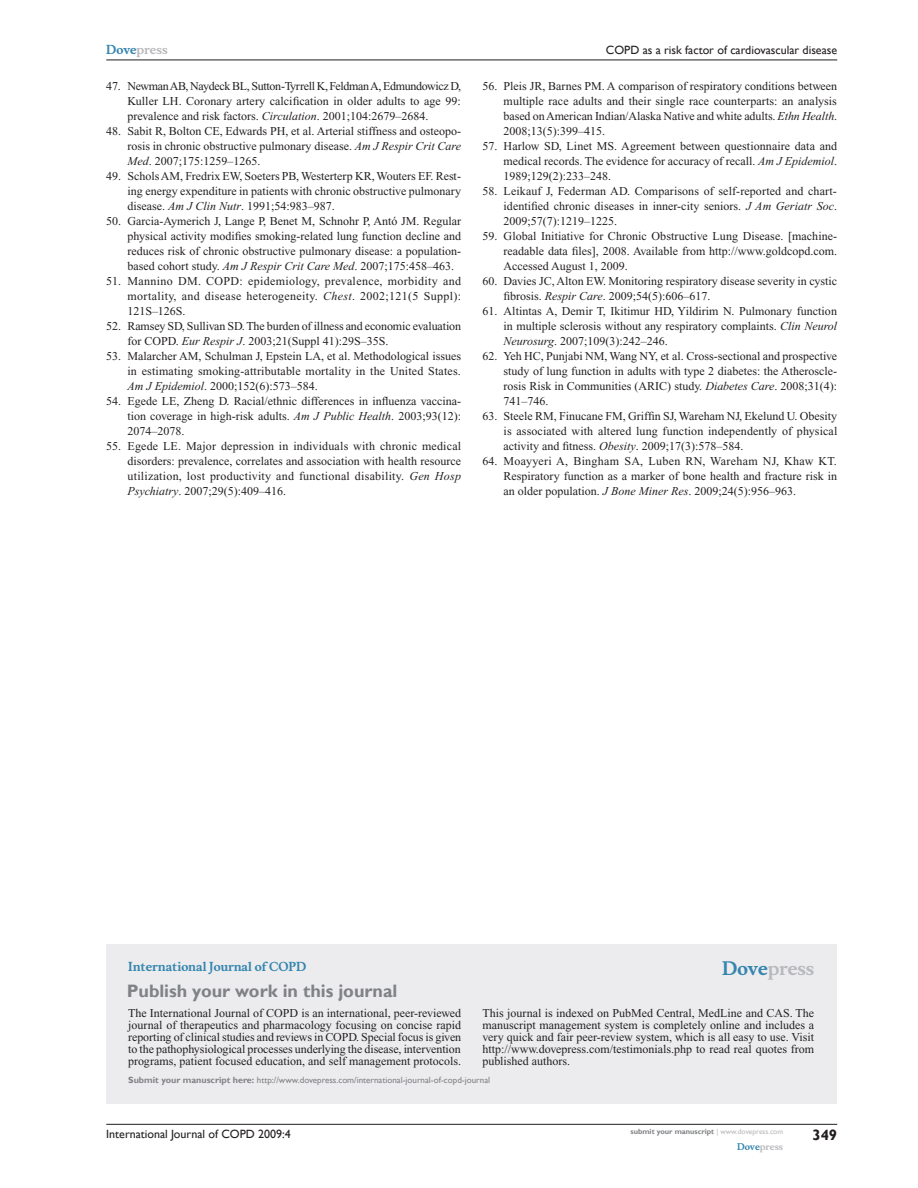
<style>
.page{position:relative;width:918px;height:1188px;background:#fff}
.page>*{position:absolute;margin:0;border:0;box-sizing:border-box;transform-origin:0 0}
.t1{font:700 18px "Gill Sans";color:#808285}
.t2{font:700 18px "Musee";color:#b8b9bc}
.t3{font:700 15px "Gill Sans";color:#231f20}
.t4{font:12px/15px "Times New Roman";color:#231f20;text-align:justify}
.t5{font:12px "Gill Sans";color:#231f20}
.t6{font:700 12px "Musee";color:#3485ae}
.t7{font:700 12px "Musee";color:#b8b9bc}
.t8{font:9px "Gill Sans";color:#808285}
.t9{font:700 9px "Musee";color:#b8b9bc}
.t10{font:700 7.5px "Gill Sans";color:#808285}
.s1{color:#3485ae}
.s2{font-style:italic}
.s3{font-weight:700}
.s4{font-weight:400;color:#b8b9bc}
</style>
<div class="page">
<div style="left:106px;top:944px;width:731px;height:159px;background:#ececee"></div>
<hr style="left:106px;top:1124px;width:731px;height:1px;background:#231f20">
<hr style="left:106px;top:60px;width:731px;height:1px;background:#231f20">
<p class="t7" style="left:106px;top:43px;width:63px"><span class="s1">Dove</span>press</p>
<p class="t5" style="left:606px;top:43px;width:233px">COPD as a risk factor of cardiovascular disease</p>
<p class="t4" style="left:128px;top:79px;width:335px;text-indent:-21px">47. Newman AB, Naydeck BL, Sutton-Tyrrell K, Feldman A, Edmundowicz D, Kuller LH. Coronary artery calcification in older adults to age 99: prevalence and risk factors. <span class="s2">Circulation</span>. 2001;104:2679–2684.</p>
<p class="t4" style="left:128px;top:124px;width:335px;text-indent:-21px">48. Sabit R, Bolton CE, Edwards PH, et al. Arterial stiffness and osteopo&shy;rosis in chronic obstructive pulmonary disease. <span class="s2">Am J Respir Crit Care Med</span>. 2007;175:1259–1265.</p>
<p class="t4" style="left:128px;top:169px;width:335px;text-indent:-21px">49. Schols AM, Fredrix EW, Soeters PB, Westerterp KR, Wouters EF. Rest&shy;ing energy expenditure in patients with chronic obstructive pulmonary disease. <span class="s2">Am J Clin Nutr</span>. 1991;54:983–987.</p>
<p class="t4" style="left:128px;top:214px;width:335px;text-indent:-21px">50. Garcia-Aymerich J, Lange P, Benet M, Schnohr P, Antó JM. Regular physical activity modifies smoking-related lung function decline and reduces risk of chronic obstructive pulmonary disease: a population&shy;based cohort study. <span class="s2">Am J Respir Crit Care Med</span>. 2007;175:458–463.</p>
<p class="t4" style="left:128px;top:274px;width:335px;text-indent:-21px">51. Mannino DM. COPD: epidemiology, prevalence, morbidity and mortality, and disease heterogeneity. <span class="s2">Chest</span>. 2002;121(5 Suppl):<br>121S–126S.</p>
<p class="t4" style="left:128px;top:319px;width:335px;text-indent:-21px">52. Ramsey SD, Sullivan SD. The burden of illness and economic evaluation for COPD. <span class="s2">Eur Respir J</span>. 2003;21(Suppl 41):29S–35S.</p>
<p class="t4" style="left:128px;top:349px;width:335px;text-indent:-21px">53. Malarcher AM, Schulman J, Epstein LA, et al. Methodological issues in estimating smoking-attributable mortality in the United States.<br><span class="s2">Am J Epidemiol</span>. 2000;152(6):573–584.</p>
<p class="t4" style="left:128px;top:394px;width:335px;text-indent:-21px">54. Egede LE, Zheng D. Racial/ethnic differences in influenza vaccina&shy;tion coverage in high-risk adults. <span class="s2">Am J Public Health</span>. 2003;93(12):<br>2074–2078.</p>
<p class="t4" style="left:128px;top:439px;width:335px;text-indent:-21px">55. Egede LE. Major depression in individuals with chronic medical disorders: prevalence, correlates and association with health resource utilization, lost productivity and functional disability. <span class="s2">Gen Hosp Psychiatry</span>. 2007;29(5):409–416.</p>
<p class="t4" style="left:504px;top:79px;width:335px;text-indent:-21px">56. Pleis JR, Barnes PM. A comparison of respiratory conditions between multiple race adults and their single race counterparts: an analysis based on American Indian/Alaska Native and white adults. <span class="s2">Ethn Health</span>.<br>2008;13(5):399–415.</p>
<p class="t4" style="left:504px;top:139px;width:335px;text-indent:-21px">57. Harlow SD, Linet MS. Agreement between questionnaire data and medical records. The evidence for accuracy of recall. <span class="s2">Am J Epidemiol</span>.<br>1989;129(2):233–248.</p>
<p class="t4" style="left:504px;top:184px;width:335px;text-indent:-21px">58. Leikauf J, Federman AD. Comparisons of self-reported and chart&shy;identified chronic diseases in inner-city seniors. <span class="s2">J Am Geriatr Soc</span>.<br>2009;57(7):1219–1225.</p>
<p class="t4" style="left:504px;top:229px;width:335px;text-indent:-21px">59. Global Initiative for Chronic Obstructive Lung Disease. [machine&shy;readable data files], 2008. Available from http://www.goldcopd.com.<br>Accessed August 1, 2009.</p>
<p class="t4" style="left:504px;top:274px;width:335px;text-indent:-21px">60. Davies JC, Alton EW. Monitoring respiratory disease severity in cystic fibrosis. <span class="s2">Respir Care</span>. 2009;54(5):606–617.</p>
<p class="t4" style="left:504px;top:304px;width:335px;text-indent:-21px">61. Altintas A, Demir T, Ikitimur HD, Yildirim N. Pulmonary function in multiple sclerosis without any respiratory complaints. <span class="s2">Clin Neurol Neurosurg</span>. 2007;109(3):242–246.</p>
<p class="t4" style="left:504px;top:349px;width:335px;text-indent:-21px">62. Yeh HC, Punjabi NM, Wang NY, et al. Cross-sectional and prospective study of lung function in adults with type 2 diabetes: the Atheroscle&shy;rosis Risk in Communities (ARIC) study. <span class="s2">Diabetes Care</span>. 2008;31(4):<br>741–746.</p>
<p class="t4" style="left:504px;top:409px;width:335px;text-indent:-21px">63. Steele RM, Finucane FM, Griffin SJ, Wareham NJ, Ekelund U. Obesity is associated with altered lung function independently of physical activity and fitness. <span class="s2">Obesity</span>. 2009;17(3):578–584.</p>
<p class="t4" style="left:504px;top:454px;width:335px;text-indent:-21px">64. Moayyeri A, Bingham SA, Luben RN, Wareham NJ, Khaw KT.<br>Respiratory function as a marker of bone health and fracture risk in an older population. <span class="s2">J Bone Miner Res</span>. 2009;24(5):956–963.</p>
<p class="t6" style="left:128px;top:959px;width:180px">International Journal of COPD</p>
<h1 class="t1" style="left:127px;top:980px;width:272px">Publish your work in this journal</h1>
<h1 class="t2" style="left:722px;top:958px;width:94px"><span class="s1">Dove</span>press</h1>
<p class="t4" style="left:128px;top:1007px;width:334px;line-height:12px">The International Journal of COPD is an international, peer-reviewed journal of therapeutics and pharmacology focusing on concise rapid reporting of clinical studies and reviews in COPD. Special focus is given to the pathophysiological processes underlying the disease, intervention programs, patient focused education, and self management protocols.</p>
<p class="t4" style="left:482px;top:1007px;width:333px;line-height:12px">This journal is indexed on PubMed Central, MedLine and CAS. The manuscript management system is completely online and includes a very quick and fair peer-review system, which is all easy to use. Visit http://www.dovepress.com/testimonials.php to read real quotes from published authors.</p>
<p class="t8" style="left:128px;top:1075px;width:363px"><span class="s3">Submit your manuscript here:</span> http://www.dovepress.com/international-journal-of-copd-journal</p>
<p class="t5" style="left:106px;top:1127px;width:186px">International Journal of COPD 2009:4</p>
<p class="t10" style="left:631px;top:1127px;width:154px">submit your manuscript <span class="s4">| www.dovepress.com</span></p>
<p class="t9" style="left:737px;top:1141px;width:48px"><span class="s1">Dove</span>press</p>
<p class="t3" style="left:812px;top:1126px;width:26px">349</p>
</div>
